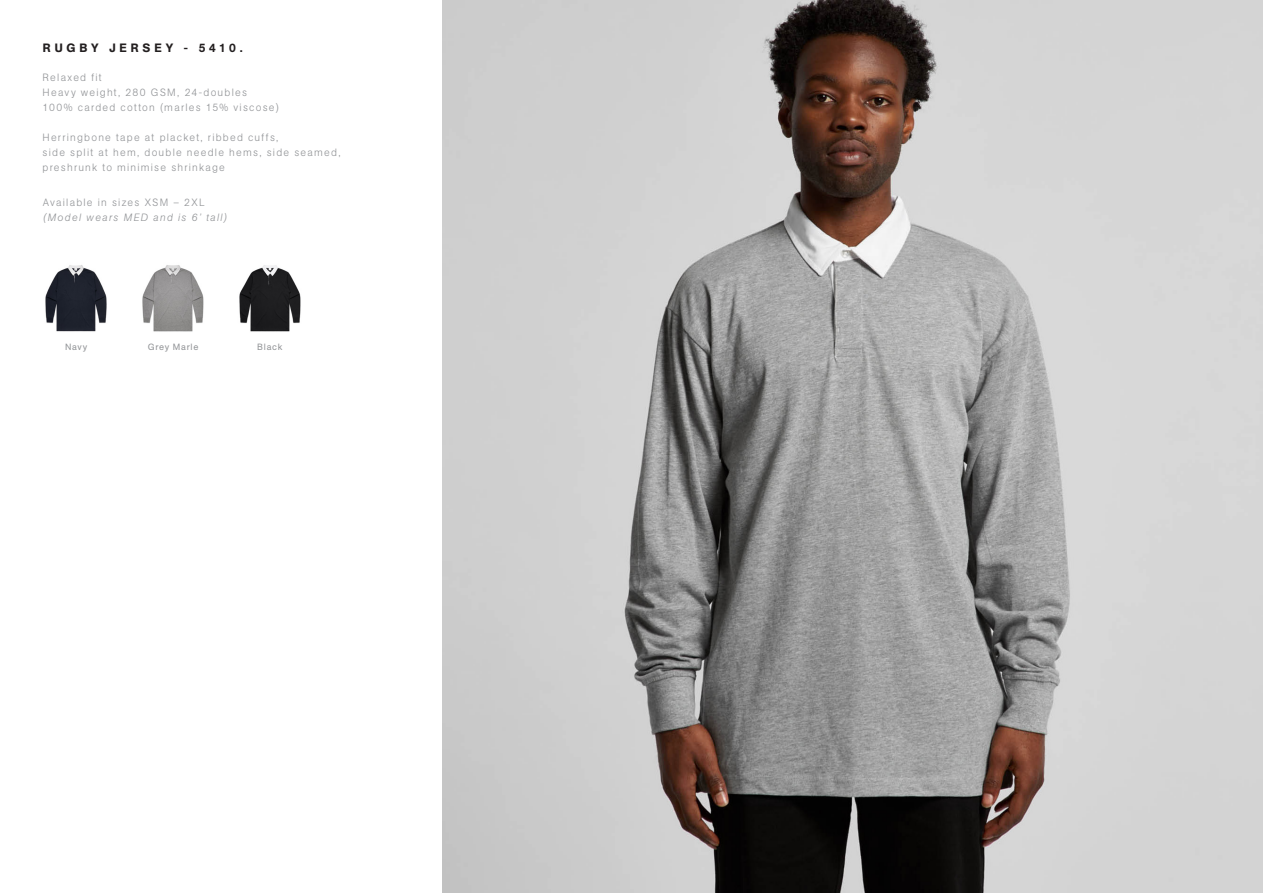
<style>
.page{position:relative;width:1263px;height:893px;background:#fff}
.page>*{position:absolute;margin:0;border:0;box-sizing:border-box;transform-origin:0 0}
.t1{font:500 12px "AG Book Pro";letter-spacing:.325em;color:#231f20}
.t2{font:300 10.5px/15px "AG Book Pro";letter-spacing:.12em;color:#939598}
.t3{font:italic 300 10.5px "AG Book Pro";letter-spacing:.125em;color:#939598}
.t4{font:9px "AG Book Pro";letter-spacing:.08em;color:#939598}
</style>
<div class="page">
<img style="left:442px;top:0;width:821px;height:893px">
<img style="left:142px;top:265px;width:62px;height:67px">
<img style="left:45px;top:265px;width:62px;height:67px">
<img style="left:239px;top:265px;width:62px;height:67px">
<p class="t1" style="left:43px;top:40px;width:201px">RUGBY JERSEY - 5410.</p>
<p class="t2" style="left:43px;top:69px;width:238px">Relaxed fit<br>Heavy weight, 280 GSM, 24-doubles<br>100% carded cotton (marles 15% viscose)</p>
<p class="t2" style="left:43px;top:129px;width:300px">Herringbone tape at placket, ribbed cuffs,<br>side split at hem, double needle hems, side seamed, preshrunk to minimise shrinkage</p>
<p class="t2" style="left:43px;top:194px;width:164px">Available in sizes XSM – 2XL</p>
<p class="t3" style="left:43px;top:210px;width:186px">(Model wears MED and is 6’ tall)</p>
<p class="t4" style="left:65px;top:341px;width:24px">Navy</p>
<p class="t4" style="left:148px;top:341px;width:52px">Grey Marle</p>
<p class="t4" style="left:257px;top:341px;width:27px">Black</p>
</div>
